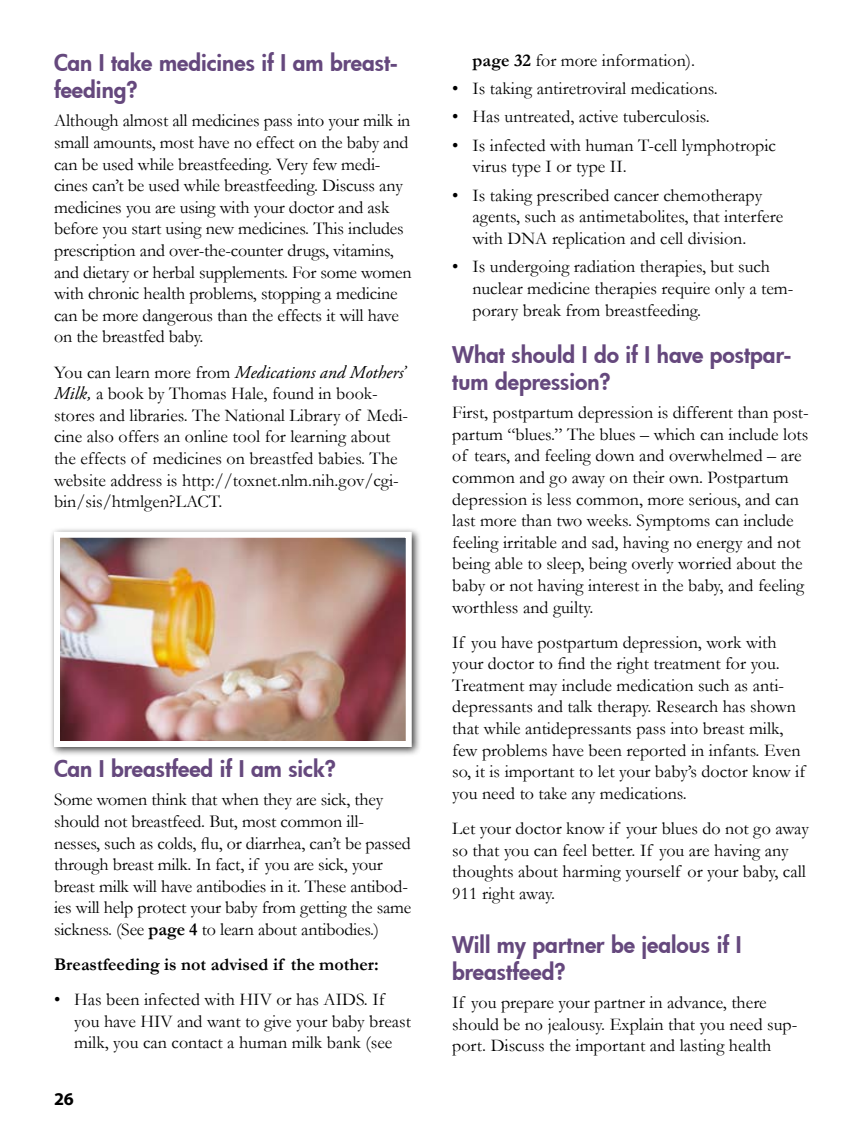
<style>
.page{position:relative;width:864px;height:1134px;background:#fff}
.page>*{position:absolute;margin:0;border:0;box-sizing:border-box;transform-origin:0 0}
.t1{font:800 22.5px/27px "Futura";color:#65487d}
.t2{font:18px/21.6px "Garamond";color:#000}
.t3{font:italic 18px "Adobe Garamond Pro";color:#000}
.t4{font:700 18px "Garamond";color:#000}
.t5{font:700 18px "Myriad";color:#000}
.s1{font-family:"Garamond";font-style:normal}
.s2{font-family:"Adobe Garamond Pro";font-style:italic}
.s3{font-weight:700}
</style>
<div class="page">
<div style="left:49px;top:527px;width:373px;height:230px;background:#000;opacity:.75"></div>
<img style="left:61px;top:539px;width:344px;height:201px">
<div style="left:54px;top:532px;width:358px;height:215px;border:6px solid #fff"></div>
<p class="t1" style="left:54px;top:49px;width:345px">Can I take medicines if I am breast&shy;feeding?</p>
<p class="t2" style="left:54px;top:110px;width:359px">Although almost all medicines pass into your milk in small amounts, most have no effect on the baby and can be used while breastfeeding. Very few medi&shy;cines can’t be used while breastfeeding. Discuss any medicines you are using with your doctor and ask before you start using new medicines. This includes prescription and over-the-counter drugs, vitamins, and dietary or herbal supplements. For some women with chronic health problems, stopping a medicine can be more dangerous than the effects it will have on the breastfed baby.</p>
<p class="t3" style="left:54px;top:361px;width:353px"><span class="s1">You can learn more from</span> Medications and Mothers’</p>
<p class="t2" style="left:54px;top:383px;width:356px"><span class="s2">Milk,</span> a book by Thomas Hale, found in book&shy;stores and libraries. The National Library of Medi&shy;cine also offers an online tool for learning about the effects of medicines on breastfed babies. The website address is http://toxnet.nlm.nih.gov/cgi&shy;bin/sis/htmlgen?LACT.</p>
<p class="t1" style="left:54px;top:755px;width:283px">Can I breastfeed if I am sick?</p>
<p class="t2" style="left:54px;top:789px;width:359px">Some women think that when they are sick, they should not breastfeed. But, most common ill&shy;nesses, such as colds, flu, or diarrhea, can’t be passed through breast milk. In fact, if you are sick, your breast milk will have antibodies in it. These antibod&shy;ies will help protect your baby from getting the same sickness. (See <span class="s3">page 4</span> to learn about antibodies.)</p>
<p class="t4" style="left:54px;top:955px;width:326px">Breastfeeding is not advised if the mother:</p>
<p class="t2" style="left:74px;top:989px;width:338px;text-indent:-20px">• Has been infected with HIV or has AIDS. If you have HIV and want to give your baby breast milk, you can contact a human milk bank (see</p>
<p class="t5" style="left:54px;top:1090px;width:21px">26</p>
<p class="t2" style="left:472px;top:50px;width:224px"><span class="s3">page 32</span> for more information).</p>
<p class="t2" style="left:452px;top:78px;width:267px">• Is taking antiretroviral medications.</p>
<p class="t2" style="left:452px;top:106px;width:259px">• Has untreated, active tuberculosis.</p>
<p class="t2" style="left:472px;top:135px;width:305px;text-indent:-20px">• Is infected with human T-cell lymphotropic virus type I or type II.</p>
<p class="t2" style="left:472px;top:185px;width:312px;text-indent:-20px">• Is taking prescribed cancer chemotherapy agents, such as antimetabolites, that interfere with DNA replication and cell division.</p>
<p class="t2" style="left:472px;top:256px;width:322px;text-indent:-20px">• Is undergoing radiation therapies, but such nuclear medicine therapies require only a tem&shy;porary break from breastfeeding.</p>
<p class="t1" style="left:452px;top:341px;width:340px">What should I do if I have postpar&shy;tum depression?</p>
<p class="t2" style="left:452px;top:402px;width:358px">First, postpartum depression is different than post&shy;partum “blues.” The blues – which can include lots of tears, and feeling down and overwhelmed – are common and go away on their own. Postpartum depression is less common, more serious, and can last more than two weeks. Symptoms can include feeling irritable and sad, having no energy and not being able to sleep, being overly worried about the baby or not having interest in the baby, and feeling worthless and guilty.</p>
<p class="t2" style="left:452px;top:631px;width:354px">If you have postpartum depression, work with your doctor to find the right treatment for you.<br>Treatment may include medication such as anti&shy;depressants and talk therapy. Research has shown that while antidepressants pass into breast milk, few problems have been reported in infants. Even so, it is important to let your baby’s doctor know if you need to take any medications.</p>
<p class="t2" style="left:452px;top:818px;width:358px">Let your doctor know if your blues do not go away so that you can feel better. If you are having any thoughts about harming yourself or your baby, call 911 right away.</p>
<p class="t1" style="left:452px;top:931px;width:291px">Will my partner be jealous if I breastfeed?</p>
<p class="t2" style="left:452px;top:992px;width:347px">If you prepare your partner in advance, there should be no jealousy. Explain that you need sup&shy;port. Discuss the important and lasting health</p>
</div>
